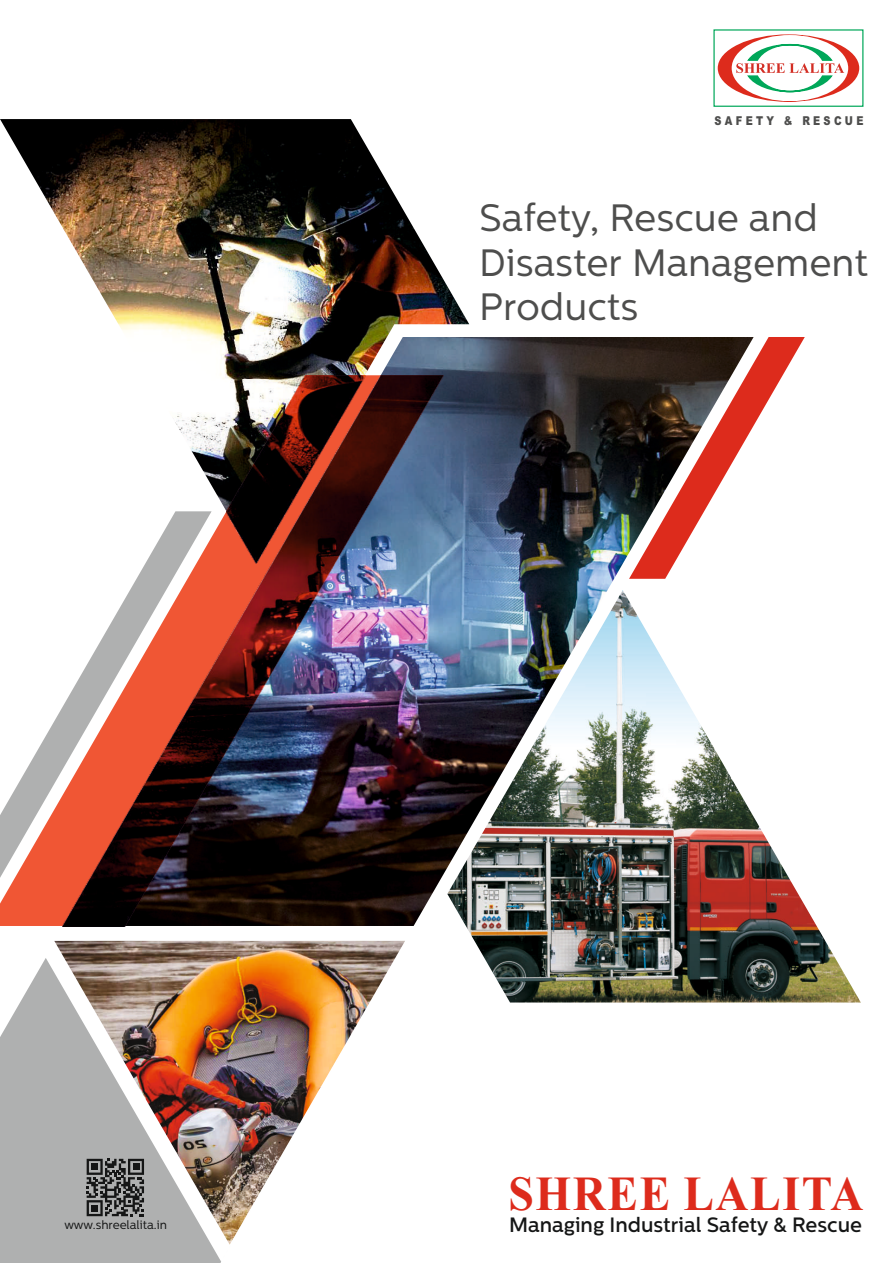
<style>
.page{position:relative;width:893px;height:1263px;background:#fff}
.page>*{position:absolute;margin:0;border:0;box-sizing:border-box;transform-origin:0 0}
.t1{font:700 48.9px "Times New Roman";letter-spacing:.035em;color:#dd2b1c;scale:.94 1}
.t2{font:38.1px/44.4px "Centrale Sans";color:#4e4e4d}
.t3{font:500 20.7px "Centrale Sans";color:#151616}
.t4{font:12.3px "Arial MT Black";color:#4e4e4d;scale:.8 1}
.t5{font:12px "Centrale Sans";color:#151616}
</style>
<div class="page">
<div style="left:0;top:1100px;width:221px;height:163px;background:#afb0b0"></div>
<img style="left:444px;top:337px;width:185px;height:536px">
<img style="left:0;top:119px;width:469px;height:444px">
<img style="left:447px;top:590px;width:414px;height:412px">
<img style="left:54px;top:941px;width:351px;height:304px">
<div style="left:713px;top:29px;width:150px;height:78px;border:1px solid #00a759"></div>
<svg style="left:718px;top:34px;width:141px;height:68px"></svg>
<svg style="left:0;top:375px;width:63px;height:136px"></svg>
<svg style="left:0;top:511px;width:212px;height:589px"></svg>
<svg style="left:629px;top:337px;width:176px;height:242px"></svg>
<img style="left:63px;top:375px;width:381px;height:551px">
<svg style="left:87px;top:1159px;width:57px;height:57px;background:#5d5e5e"></svg>
<p class="t4" style="left:715px;top:116px;width:188px">S A F E T Y &amp; R E S C U E</p>
<p class="t2" style="left:479px;top:200px;width:390px">Safety, Rescue and<br>Disaster Management<br>Products</p>
<p class="t1" style="left:508px;top:1177px;width:379px">SHREE LALITA</p>
<p class="t5" style="left:64px;top:1220px;width:104px">www.shreelalita.in</p>
<p class="t3" style="left:509px;top:1216px;width:354px">Managing Industrial Safety &amp; Rescue</p>
</div>
